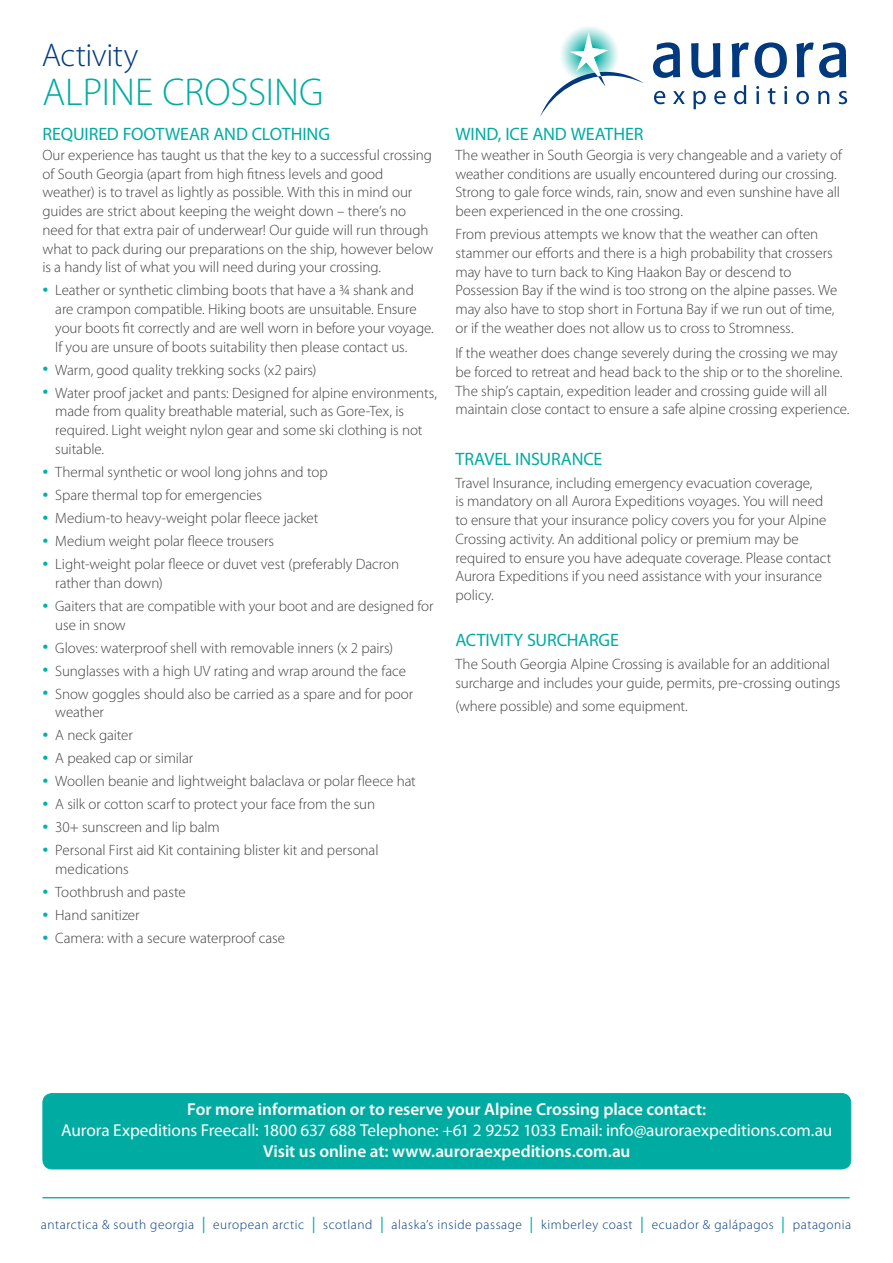
<style>
.page{position:relative;width:893px;height:1263px;background:#fff}
.page>*{position:absolute;margin:0;border:0;box-sizing:border-box;transform-origin:0 0}
.t1{font:300 39px "Myriad Pro";color:#00aca1}
.t2{font:300 33px "Myriad Pro";letter-spacing:-.01em;color:#003a80}
.t3{font:18px "Myriad Pro";letter-spacing:-.005em;color:#00aca1}
.t4{font:600 17.25px "Myriad Pro";letter-spacing:-.005em;color:#fff}
.t5{font:17.25px "Myriad Pro";letter-spacing:-.005em;color:#fff}
.t6{font:300 15px/18.8px "Myriad Pro";letter-spacing:-.005em;color:#414042}
.t7{font:300 13.35px "Myriad Pro";letter-spacing:.04em;color:#003a80}
.s1{font-size:24px;color:#00b2a9}
.s2{font-weight:400;font-size:16.35px;color:#00aca1}
</style>
<div class="page">
<svg style="left:653px;top:42px;width:27px;height:36px"></svg>
<svg style="left:691px;top:43px;width:29px;height:35px"></svg>
<svg style="left:732px;top:43px;width:17px;height:34px"></svg>
<svg style="left:755px;top:42px;width:32px;height:36px"></svg>
<svg style="left:796px;top:42px;width:50px;height:36px"></svg>
<svg style="left:654px;top:91px;width:11px;height:13px"></svg>
<svg style="left:673px;top:91px;width:12px;height:13px"></svg>
<svg style="left:693px;top:91px;width:13px;height:18px"></svg>
<svg style="left:714px;top:91px;width:12px;height:13px"></svg>
<svg style="left:734px;top:85px;width:12px;height:19px"></svg>
<svg style="left:756px;top:86px;width:3px;height:18px"></svg>
<svg style="left:768px;top:88px;width:7px;height:16px"></svg>
<svg style="left:784px;top:86px;width:3px;height:18px"></svg>
<svg style="left:796px;top:91px;width:13px;height:13px"></svg>
<svg style="left:818px;top:91px;width:11px;height:13px"></svg>
<svg style="left:839px;top:91px;width:8px;height:13px"></svg>
<svg style="left:540px;top:26px;width:104px;height:91px"></svg>
<hr style="left:42px;top:1197px;width:808px;height:1px;background:#00aca1">
<div style="left:43px;top:1093px;width:808px;height:76px;background:#00aca1;border-radius:9px"></div>
<div style="left:43px;top:1093px;width:808px;height:76px;border:1px solid #00aca1;border-radius:9px"></div>
<h2 class="t2" style="left:42px;top:37px;width:98px">Activity</h2>
<h1 class="t1" style="left:42px;top:71px;width:283px">ALPINE CROSSING</h1>
<p class="t3" style="left:43px;top:123px;width:289px">REQUIRED FOOTWEAR AND CLOTHING</p>
<p class="t6" style="left:43px;top:146px;width:392px">Our experience has taught us that the key to a successful crossing of South Georgia (apart from high fitness levels and good weather) is to travel as lightly as possible. With this in mind our guides are strict about keeping the weight down – there’s no need for that extra pair of underwear! Our guide will run through what to pack during our preparations on the ship, however below is a handy list of what you will need during your crossing.</p>
<p class="t6" style="left:55px;top:281px;width:380px;text-indent:-13px"><span class="s1">•</span> Leather or synthetic climbing boots that have a ¾ shank and are crampon compatible. Hiking boots are unsuitable. Ensure your boots fit correctly and are well worn in before your voyage.<br>If you are unsure of boots suitability then please contact us.</p>
<p class="t6" style="left:43px;top:361px;width:276px"><span class="s1">•</span> Warm, good quality trekking socks (x2 pairs)</p>
<p class="t6" style="left:55px;top:384px;width:383px;text-indent:-13px"><span class="s1">•</span> Water proof jacket and pants: Designed for alpine environments, made from quality breathable material, such as Gore-Tex, is required. Light weight nylon gear and some ski clothing is not suitable.</p>
<p class="t6" style="left:43px;top:463px;width:287px"><span class="s1">•</span> Thermal synthetic or wool long johns and top</p>
<p class="t6" style="left:43px;top:486px;width:221px"><span class="s1">•</span> Spare thermal top for emergencies</p>
<p class="t6" style="left:43px;top:509px;width:277px"><span class="s1">•</span> Medium-to heavy-weight polar fleece jacket</p>
<p class="t6" style="left:43px;top:532px;width:233px"><span class="s1">•</span> Medium weight polar fleece trousers</p>
<p class="t6" style="left:55px;top:555px;width:345px;text-indent:-13px"><span class="s1">•</span> Light-weight polar fleece or duvet vest (preferably Dacron rather than down)</p>
<p class="t6" style="left:55px;top:597px;width:380px;text-indent:-13px"><span class="s1">•</span> Gaiters that are compatible with your boot and are designed for use in snow</p>
<p class="t6" style="left:43px;top:638px;width:352px"><span class="s1">•</span> Gloves: waterproof shell with removable inners (x 2 pairs)</p>
<p class="t6" style="left:43px;top:661px;width:365px"><span class="s1">•</span> Sunglasses with a high UV rating and wrap around the face</p>
<p class="t6" style="left:55px;top:684px;width:360px;text-indent:-13px"><span class="s1">•</span> Snow goggles should also be carried as a spare and for poor weather</p>
<p class="t6" style="left:43px;top:726px;width:92px"><span class="s1">•</span> A neck gaiter</p>
<p class="t6" style="left:43px;top:749px;width:152px"><span class="s1">•</span> A peaked cap or similar</p>
<p class="t6" style="left:43px;top:772px;width:375px"><span class="s1">•</span> Woollen beanie and lightweight balaclava or polar fleece hat</p>
<p class="t6" style="left:43px;top:795px;width:334px"><span class="s1">•</span> A silk or cotton scarf to protect your face from the sun</p>
<p class="t6" style="left:43px;top:818px;width:179px"><span class="s1">•</span> 30+ sunscreen and lip balm</p>
<p class="t6" style="left:55px;top:841px;width:325px;text-indent:-13px"><span class="s1">•</span> Personal First aid Kit containing blister kit and personal medications</p>
<p class="t6" style="left:43px;top:883px;width:145px"><span class="s1">•</span> Toothbrush and paste</p>
<p class="t6" style="left:43px;top:906px;width:99px"><span class="s1">•</span> Hand sanitizer</p>
<p class="t6" style="left:43px;top:929px;width:244px"><span class="s1">•</span> Camera: with a secure waterproof case</p>
<p class="t3" style="left:455px;top:123px;width:189px">WIND, ICE AND WEATHER</p>
<p class="t6" style="left:455px;top:146px;width:388px">The weather in South Georgia is very changeable and a variety of weather conditions are usually encountered during our crossing.<br>Strong to gale force winds, rain, snow and even sunshine have all been experienced in the one crossing.</p>
<p class="t6" style="left:455px;top:225px;width:383px">From previous attempts we know that the weather can often stammer our efforts and there is a high probability that crossers may have to turn back to King Haakon Bay or descend to Possession Bay if the wind is too strong on the alpine passes. We may also have to stop short in Fortuna Bay if we run out of time, or if the weather does not allow us to cross to Stromness.</p>
<p class="t6" style="left:455px;top:344px;width:395px">If the weather does change severely during the crossing we may be forced to retreat and head back to the ship or to the shoreline.<br>The ship’s captain, expedition leader and crossing guide will all maintain close contact to ensure a safe alpine crossing experience.</p>
<p class="t3" style="left:455px;top:447px;width:148px">TRAVEL INSURANCE</p>
<p class="t6" style="left:455px;top:473px;width:378px">Travel Insurance, including emergency evacuation coverage,<br>is mandatory on all Aurora Expeditions voyages. You will need to ensure that your insurance policy covers you for your Alpine Crossing activity. An additional policy or premium may be required to ensure you have adequate coverage. Please contact Aurora Expeditions if you need assistance with your insurance policy.</p>
<p class="t3" style="left:455px;top:629px;width:165px">ACTIVITY SURCHARGE</p>
<p class="t6" style="left:455px;top:655px;width:386px">The South Georgia Alpine Crossing is available for an additional surcharge and includes your guide, permits, pre-crossing outings</p>
<p class="t6" style="left:455px;top:697px;width:234px">(where possible) and some equipment.</p>
<p class="t4" style="left:187px;top:1098px;width:521px">For more information or to reserve your Alpine Crossing place contact:</p>
<p class="t5" style="left:61px;top:1120px;width:772px">Aurora Expeditions Freecall: 1800 637 688 Telephone: +61 2 9252 1033 Email: info@auroraexpeditions.com.au</p>
<p class="t4" style="left:263px;top:1140px;width:369px">Visit us online at: www.auroraexpeditions.com.au</p>
<p class="t7" style="left:41px;top:1217px;width:812px">antarctica &amp; south georgia <span class="s2">|</span> european arctic <span class="s2">|</span> scotland <span class="s2">|</span> alaska’s inside passage <span class="s2">|</span> kimberley coast <span class="s2">|</span> ecuador &amp; galápagos <span class="s2">|</span> patagonia</p>
</div>
